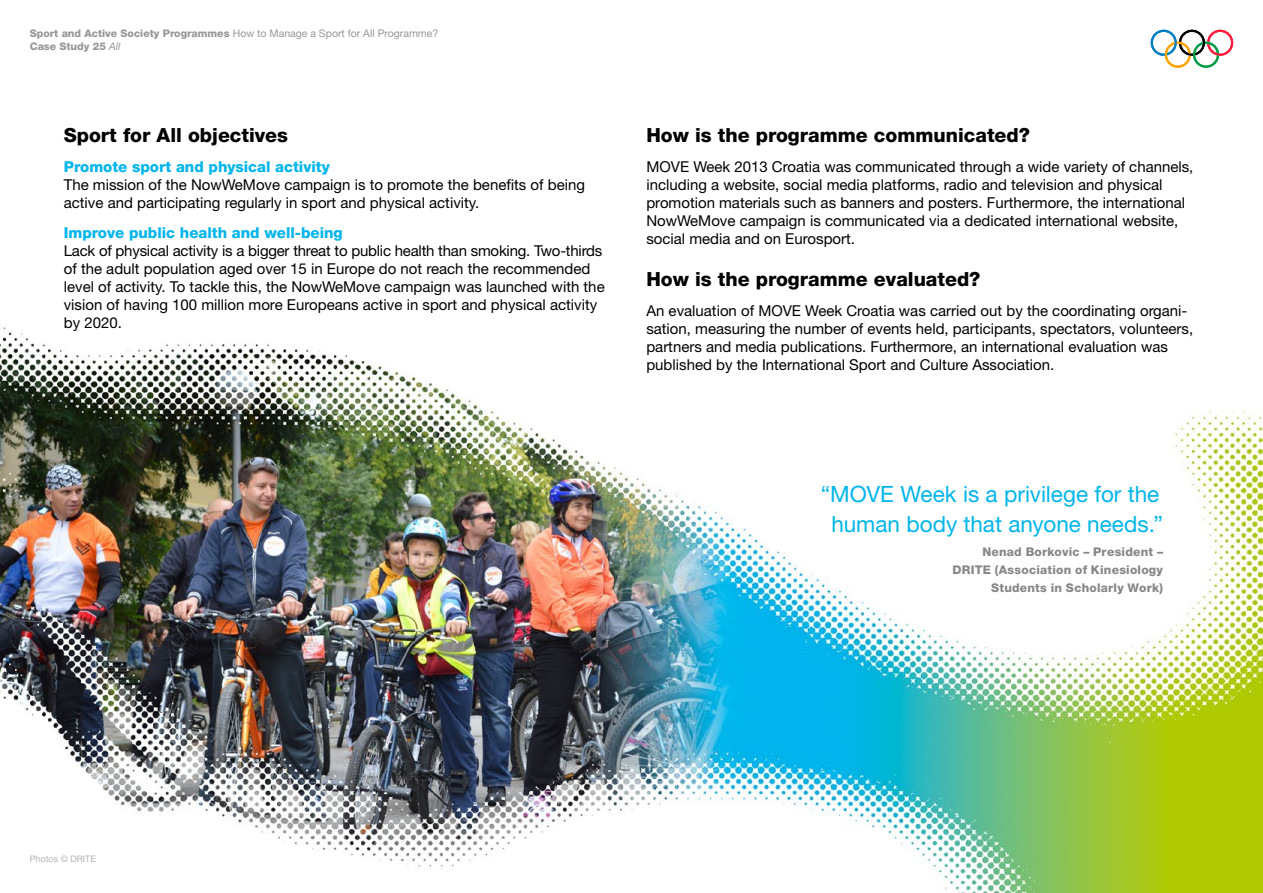
<style>
.page{position:relative;width:1263px;height:893px;background:#fff}
.page>*{position:absolute;margin:0;border:0;box-sizing:border-box;transform-origin:0 0}
.t1{font:22.5px/30px "Helvetica Neue LT Std";color:#00b5ec;text-align:center}
.t2{font:800 19.5px "Helvetica Neue LT Std";color:#000}
.t3{font:15px/18px "Helvetica Neue LT Std";color:#000}
.t4{font:800 15px "Helvetica Neue LT Std";color:#00b5ec}
.t5{font:800 12px/18px "Helvetica Neue LT Std";letter-spacing:.02em;color:#868786;text-align:right}
.t6{font:800 10.5px/12.6px "Helvetica Neue LT Std";color:#979797}
.t7{font:9px "Helvetica Neue LT Std";color:#b4b4b4}
.s1{font-weight:400}
.s2{font-weight:400;font-style:italic}
</style>
<div class="page">
<img style="left:0;top:29px;width:1263px;height:864px">
<svg style="left:1151px;top:30px;width:82px;height:38px"></svg>
<p class="t6" style="left:30px;top:27px;width:410px">Sport and Active Society Programmes <span class="s1">How to Manage a Sport for All Programme?<br></span>Case Study 25 <span class="s2">All</span></p>
<h2 class="t2" style="left:64px;top:123px;width:226px">Sport for All objectives</h2>
<p class="t4" style="left:64px;top:158px;width:267px">Promote sport and physical activity</p>
<p class="t3" style="left:64px;top:175px;width:523px">The mission of the NowWeMove campaign is to promote the benefits of being active and participating regularly in sport and physical activity.</p>
<p class="t4" style="left:64px;top:224px;width:280px">Improve public health and well-being</p>
<p class="t3" style="left:64px;top:241px;width:542px">Lack of physical activity is a bigger threat to public health than smoking. Two-thirds of the adult population aged over 15 in Europe do not reach the recommended level of activity. To tackle this, the NowWeMove campaign was launched with the vision of having 100 million more Europeans active in sport and physical activity by 2020.</p>
<h2 class="t2" style="left:646px;top:123px;width:385px">How is the programme communicated?</h2>
<p class="t3" style="left:646px;top:157px;width:549px">MOVE Week 2013 Croatia was communicated through a wide variety of channels, including a website, social media platforms, radio and television and physical promotion materials such as banners and posters. Furthermore, the international NowWeMove campaign is communicated via a dedicated international website, social media and on Eurosport.</p>
<h2 class="t2" style="left:646px;top:267px;width:336px">How is the programme evaluated?</h2>
<p class="t3" style="left:646px;top:301px;width:548px">An evaluation of MOVE Week Croatia was carried out by the coordinating organi&shy;sation, measuring the number of events held, participants, spectators, volunteers, partners and media publications. Furthermore, an international evaluation was published by the International Sport and Culture Association.</p>
<h1 class="t1" style="left:821px;top:478px;width:344px">“MOVE Week is a privilege for the human body that anyone needs.”</h1>
<p class="t5" style="left:952px;top:542px;width:212px">Nenad Borkovic – President –<br>DRITE (Association of Kinesiology<br>Students in Scholarly Work)</p>
<p class="t7" style="left:30px;top:853px;width:68px">Photos © DRITE</p>
</div>
